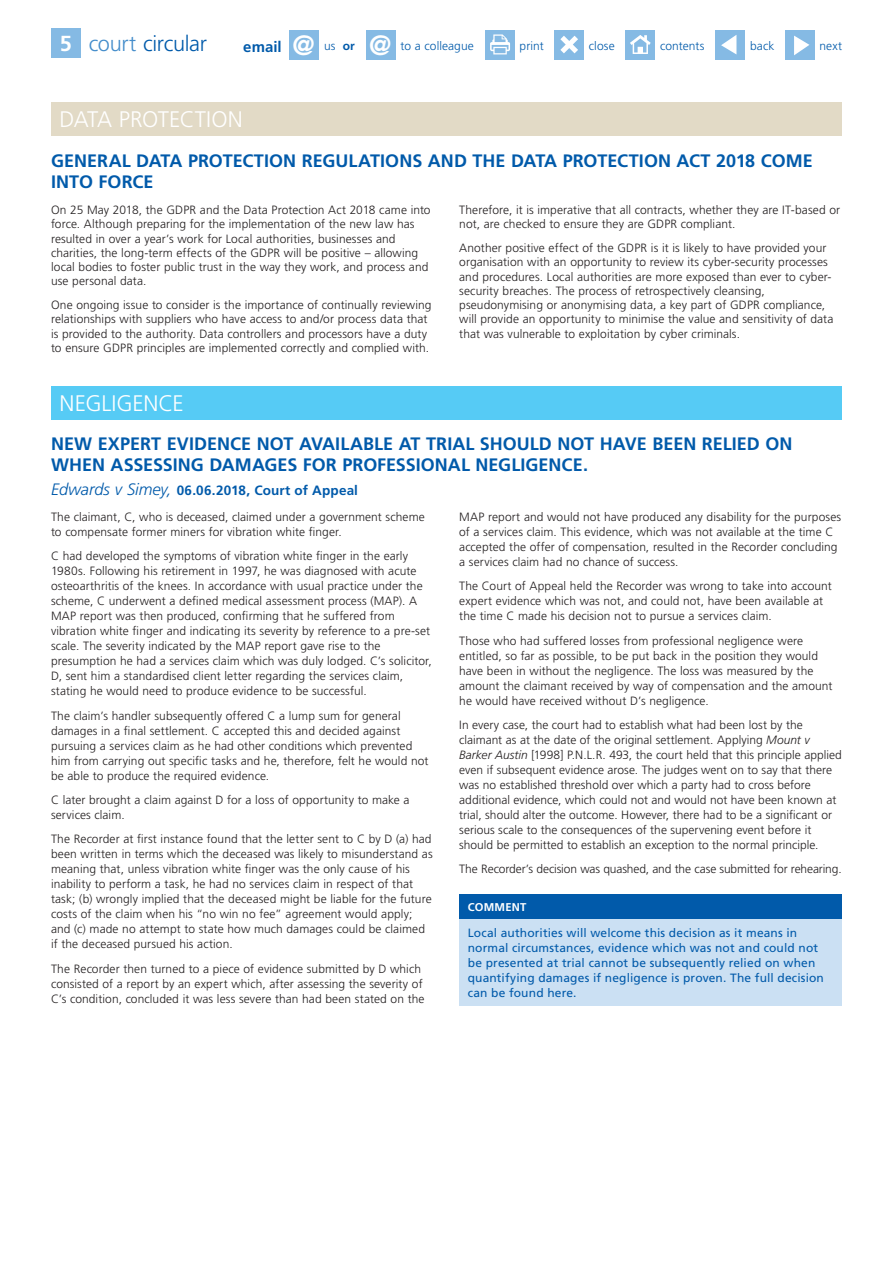
<style>
.page{position:relative;width:893px;height:1263px;background:#fff}
.page>*{position:absolute;margin:0;border:0;box-sizing:border-box;transform-origin:0 0}
.t1{font:700 27.9px "Frutiger LT Std";color:#fff}
.Panel_Heads{font:300 22.5px "Frutiger LT Std";letter-spacing:-.005em;color:#fff}
.t2{font:300 21.75px "Frutiger LT Std";letter-spacing:-.015em;color:#015aaa}
.Head_1{font:700 18px/21px "Frutiger LT Std";color:#015aaa}
.t3{font:700 15px "Frutiger LT Std";letter-spacing:.005em;color:#015aaa}
.Head_2{font:700 13.5px "Frutiger LT Std";letter-spacing:.01em;color:#015aaa}
.Body{font:300 12px/15px "Frutiger LT Std";letter-spacing:.005em;color:#231f20}
.t4{font:12px/15px "Frutiger LT Std";letter-spacing:.01em;color:#015aaa}
.t5{font:300 12px "Frutiger LT Std";letter-spacing:.005em;color:#015aaa}
.t6{font:700 11.25px "Frutiger LT Std";letter-spacing:.02em;color:#fff}
.s1{font-weight:700;color:#fff}
.s2{color:#448dcb}
.s3{font-size:27.9px;color:#fff}
.s4{font-weight:700}
.s5{font-weight:300;font-style:italic;font-size:16.5px}
.s6{font-style:italic}
</style>
<div class="page">
<div style="left:51px;top:28px;width:30px;height:30px;background:#85bae4"></div>
<div style="left:715px;top:30px;width:30px;height:30px;background:#85bae4"></div>
<svg style="left:721px;top:35px;width:15px;height:19px"></svg>
<div style="left:785px;top:30px;width:30px;height:30px;background:#85bae4"></div>
<svg style="left:794px;top:36px;width:15px;height:19px"></svg>
<div style="left:625px;top:30px;width:30px;height:30px;background:#85bae4"></div>
<svg style="left:630px;top:35px;width:21px;height:19px"></svg>
<div style="left:554px;top:30px;width:30px;height:30px;background:#85bae4"></div>
<svg style="left:560px;top:36px;width:18px;height:17px"></svg>
<div style="left:485px;top:30px;width:30px;height:30px;background:#85bae4"></div>
<svg style="left:490px;top:34px;width:20px;height:20px"></svg>
<div style="left:289px;top:30px;width:30px;height:30px;background:#85bae4"></div>
<div style="left:366px;top:30px;width:29px;height:30px;background:#85bae4"></div>
<div style="left:51px;top:102px;width:791px;height:33px;background:#e2dac6"></div>
<div style="left:459px;top:894px;width:383px;height:26px;background:#015aaa"></div>
<div style="left:459px;top:920px;width:383px;height:86px;background:#cbe0f3"></div>
<div style="left:51px;top:386px;width:791px;height:33px;background:#56cbf5"></div>
<h3 class="t2" style="left:60px;top:31px;width:149px"><span class="s1">5</span> <span class="s2">court</span> circular</h3>
<p class="t3" style="left:243px;top:38px;width:73px">email <span class="s3">@</span></p>
<p class="t5" style="left:324px;top:39px;width:32px">us <span class="s4">or</span></p>
<h1 class="t1" style="left:369px;top:29px;width:24px">@</h1>
<p class="t5" style="left:401px;top:39px;width:75px">to a colleague</p>
<p class="t5" style="left:520px;top:39px;width:26px">print</p>
<p class="t5" style="left:589px;top:39px;width:27px">close</p>
<p class="t5" style="left:660px;top:39px;width:46px">contents</p>
<p class="t5" style="left:750px;top:39px;width:26px">back</p>
<p class="t5" style="left:819px;top:39px;width:24px">next</p>
<p class="Panel_Heads" style="left:60px;top:107px;width:185px">DATA PROTECTION</p>
<p class="Head_1" style="left:51px;top:150px;width:763px">GENERAL DATA PROTECTION REGULATIONS AND THE DATA PROTECTION ACT 2018 COME<br>INTO FORCE</p>
<p class="Body" style="left:51px;top:203px;width:381px;line-height:14.2px">On 25 May 2018, the GDPR and the Data Protection Act 2018 came into force. Although preparing for the implementation of the new law has resulted in over a year’s work for Local authorities, businesses and charities, the long-term effects of the GDPR will be positive – allowing local bodies to foster public trust in the way they work, and process and use personal data.</p>
<p class="Body" style="left:51px;top:298px;width:382px;line-height:14.2px">One ongoing issue to consider is the importance of continually reviewing relationships with suppliers who have access to and/or process data that is provided to the authority. Data controllers and processors have a duty to ensure GDPR principles are implemented correctly and complied with.</p>
<p class="Panel_Heads" style="left:60px;top:391px;width:126px">NEGLIGENCE</p>
<p class="Body" style="left:459px;top:203px;width:382px;line-height:14.2px">Therefore, it is imperative that all contracts, whether they are IT-based or not, are checked to ensure they are GDPR compliant.</p>
<p class="Body" style="left:459px;top:241px;width:376px;line-height:14.2px">Another positive effect of the GDPR is it is likely to have provided your organisation with an opportunity to review its cyber-security processes and procedures. Local authorities are more exposed than ever to cyber&shy;security breaches. The process of retrospectively cleansing, pseudonymising or anonymising data, a key part of GDPR compliance, will provide an opportunity to minimise the value and sensitivity of data that was vulnerable to exploitation by cyber criminals.</p>
<p class="Head_1" style="left:51px;top:433px;width:743px">NEW EXPERT EVIDENCE NOT AVAILABLE AT TRIAL SHOULD NOT HAVE BEEN RELIED ON<br>WHEN ASSESSING DAMAGES FOR PROFESSIONAL NEGLIGENCE.</p>
<p class="Head_2" style="left:51px;top:482px;width:308px"><span class="s5">Edwards v Simey,</span> 06.06.2018, Court of Appeal</p>
<p class="Body" style="left:51px;top:509px;width:375px">The claimant, C, who is deceased, claimed under a government scheme to compensate former miners for vibration white finger.</p>
<p class="Body" style="left:51px;top:549px;width:382px">C had developed the symptoms of vibration white finger in the early 1980s. Following his retirement in 1997, he was diagnosed with acute osteoarthritis of the knees. In accordance with usual practice under the scheme, C underwent a defined medical assessment process (MAP). A MAP report was then produced, confirming that he suffered from vibration white finger and indicating its severity by reference to a pre-set scale. The severity indicated by the MAP report gave rise to the presumption he had a services claim which was duly lodged. C’s solicitor, D, sent him a standardised client letter regarding the services claim, stating he would need to produce evidence to be successful.</p>
<p class="Body" style="left:51px;top:708px;width:379px">The claim’s handler subsequently offered C a lump sum for general damages in a final settlement. C accepted this and decided against pursuing a services claim as he had other conditions which prevented him from carrying out specific tasks and he, therefore, felt he would not be able to produce the required evidence.</p>
<p class="Body" style="left:51px;top:792px;width:360px">C later brought a claim against D for a loss of opportunity to make a services claim.</p>
<p class="Body" style="left:51px;top:832px;width:383px">The Recorder at first instance found that the letter sent to C by D (a) had been written in terms which the deceased was likely to misunderstand as meaning that, unless vibration white finger was the only cause of his inability to perform a task, he had no services claim in respect of that task; (b) wrongly implied that the deceased might be liable for the future costs of the claim when his “no win no fee” agreement would apply; and (c) made no attempt to state how much damages could be claimed if the deceased pursued his action.</p>
<p class="Body" style="left:51px;top:961px;width:375px">The Recorder then turned to a piece of evidence submitted by D which consisted of a report by an expert which, after assessing the severity of<br>C’s condition, concluded it was less severe than had been stated on the</p>
<p class="Body" style="left:459px;top:509px;width:383px">MAP report and would not have produced any disability for the purposes of a services claim. This evidence, which was not available at the time C accepted the offer of compensation, resulted in the Recorder concluding a services claim had no chance of success.</p>
<p class="Body" style="left:459px;top:579px;width:374px">The Court of Appeal held the Recorder was wrong to take into account expert evidence which was not, and could not, have been available at the time C made his decision not to pursue a services claim.</p>
<p class="Body" style="left:459px;top:633px;width:375px">Those who had suffered losses from professional negligence were entitled, so far as possible, to be put back in the position they would have been in without the negligence. The loss was measured by the amount the claimant received by way of compensation and the amount he would have received without D’s negligence.</p>
<p class="Body" style="left:459px;top:717px;width:384px">In every case, the court had to establish what had been lost by the claimant as at the date of the original settlement. Applying <span class="s6">Mount v Barker Austin</span> [1998] P.N.L.R. 493, the court held that this principle applied even if subsequent evidence arose. The judges went on to say that there was no established threshold over which a party had to cross before additional evidence, which could not and would not have been known at trial, should alter the outcome. However, there had to be a significant or serious scale to the consequences of the supervening event before it should be permitted to establish an exception to the normal principle.</p>
<p class="Body" style="left:459px;top:862px;width:384px">The Recorder’s decision was quashed, and the case submitted for rehearing.</p>
<p class="t6" style="left:468px;top:901px;width:60px">COMMENT</p>
<p class="t4" style="left:468px;top:926px;width:358px">Local authorities will welcome this decision as it means in normal circumstances, evidence which was not and could not be presented at trial cannot be subsequently relied on when quantifying damages if negligence is proven. The full decision can be found here.</p>
</div>
